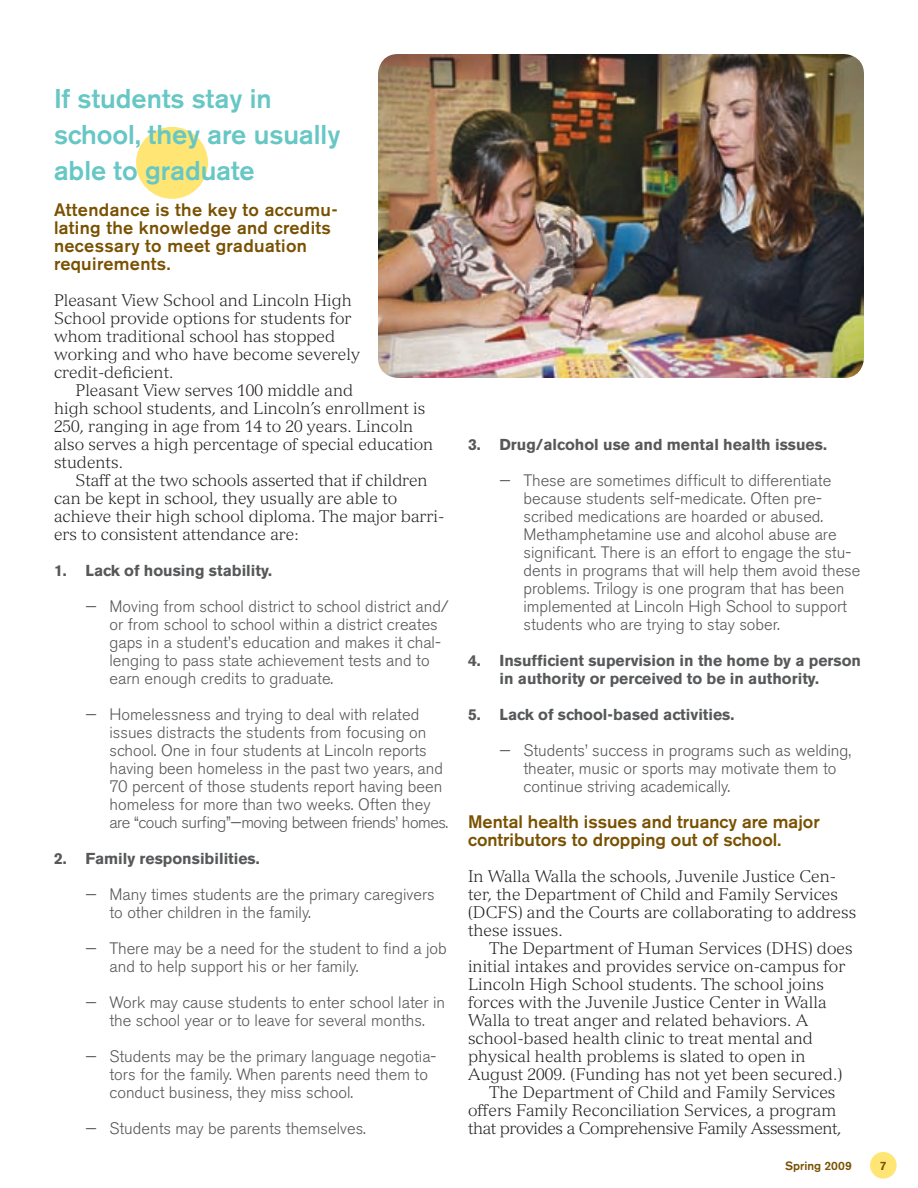
<style>
.page{position:relative;width:918px;height:1188px;background:#fff}
.page>*{position:absolute;margin:0;border:0;box-sizing:border-box;transform-origin:0 0}
.t1{font:500 27px/36px "Akzidenz Grotesk BE";color:#66c7c5}
.t2{font:500 18px/18px "Akzidenz Grotesk BE";letter-spacing:.02em;color:#795100}
.t3{font:500 18px/18px "Akzidenz Grotesk BE";color:#795100}
.t4{font:300 16.5px/18px "Akzidenz Grotesk BE";color:#57585a}
.t5{font:300 16.5px/18px "Versailles LT Std";color:#231f20}
.t6{font:300 16.5px "Versailles LT Std";letter-spacing:-.025em;color:#231f20}
.t7{font:700 15.75px/18px "Akzidenz Grotesk BE";color:#57585a}
.t8{font:500 12px "Akzidenz Grotesk BE";color:#795100}
</style>
<div class="page">
<div style="left:870px;top:1152px;width:27px;height:27px;background:#ffe674;border-radius:50%"></div>
<div style="left:136px;top:127px;width:72px;height:72px;background:#ffe674;border-radius:50%"></div>
<img style="left:378px;top:54px;width:486px;height:324px">
<h1 class="t1" style="left:54px;top:80px;width:288px">If students stay in school, they are usually able to graduate</h1>
<p class="t2" style="left:54px;top:201px;width:285px">Attendance is the key to accumu&shy;lating the knowledge and credits necessary to meet graduation requirements.</p>
<p class="t5" style="left:54px;top:291px;width:307px">Pleasant View School and Lincoln High School provide options for students for whom traditional school has stopped working and who have become severely credit-deficient.</p>
<p class="t5" style="left:54px;top:381px;width:381px;text-indent:22px">Pleasant View serves 100 middle and<br>high school students, and Lincoln’s enrollment is 250, ranging in age from 14 to 20 years. Lincoln also serves a high percentage of special education students.</p>
<p class="t5" style="left:54px;top:471px;width:392px;text-indent:22px">Staff at the two schools asserted that if children can be kept in school, they usually are able to achieve their high school diploma. The major barri&shy;ers to consistent attendance are:</p>
<p class="t7" style="left:54px;top:562px;width:220px">1. Lack of housing stability.</p>
<p class="t4" style="left:110px;top:598px;width:341px;text-indent:-24px">— Moving from school district to school district and/ or from school to school within a district creates gaps in a student’s education and makes it chal&shy;lenging to pass state achievement tests and to earn enough credits to graduate.</p>
<p class="t4" style="left:110px;top:706px;width:340px;text-indent:-24px">— Homelessness and trying to deal with related issues distracts the students from focusing on school. One in four students at Lincoln reports having been homeless in the past two years, and 70 percent of those students report having been homeless for more than two weeks. Often they are “couch surfing”—moving between friends’ homes.</p>
<p class="t7" style="left:54px;top:850px;width:207px">2. Family responsibilities.</p>
<p class="t4" style="left:110px;top:886px;width:327px;text-indent:-24px">— Many times students are the primary caregivers to other children in the family.</p>
<p class="t4" style="left:110px;top:940px;width:339px;text-indent:-24px">— There may be a need for the student to find a job and to help support his or her family.</p>
<p class="t4" style="left:85px;top:994px;width:361px;text-align:center">— Work may cause students to enter school later in the school year or to leave for several months.</p>
<p class="t4" style="left:110px;top:1048px;width:328px;text-indent:-24px">— Students may be the primary language negotia&shy;tors for the family. When parents need them to conduct business, they miss school.</p>
<p class="t4" style="left:85px;top:1120px;width:282px">— Students may be parents themselves.</p>
<p class="t7" style="left:468px;top:436px;width:360px">3. Drug/alcohol use and mental health issues.</p>
<p class="t4" style="left:524px;top:472px;width:338px;text-indent:-24px">— These are sometimes difficult to differentiate because students self-medicate. Often pre&shy;scribed medications are hoarded or abused.<br>Methamphetamine use and alcohol abuse are significant. There is an effort to engage the stu&shy;dents in programs that will help them avoid these problems. Trilogy is one program that has been implemented at Lincoln High School to support students who are trying to stay sober.</p>
<p class="t7" style="left:500px;top:652px;width:363px;text-indent:-32px">4. Insufficient supervision in the home by a person in authority or perceived to be in authority.</p>
<p class="t7" style="left:468px;top:706px;width:268px">5. Lack of school-based activities.</p>
<p class="t4" style="left:524px;top:742px;width:329px;text-indent:-24px">— Students’ success in programs such as welding, theater, music or sports may motivate them to continue striving academically.</p>
<p class="t3" style="left:468px;top:813px;width:353px">Mental health issues and truancy are major contributors to dropping out of school.</p>
<p class="t5" style="left:468px;top:867px;width:390px">In Walla Walla the schools, Juvenile Justice Cen&shy;ter, the Department of Child and Family Services (DCFS) and the Courts are collaborating to address these issues.</p>
<p class="t5" style="left:490px;top:939px;width:365px">The Department of Human Services (DHS) does</p>
<p class="t5" style="left:468px;top:957px;width:379px">initial intakes and provides service on-campus for</p>
<p class="t5" style="left:468px;top:975px;width:358px">Lincoln High School students. The school joins</p>
<p class="t5" style="left:468px;top:993px;width:360px">forces with the Juvenile Justice Center in Walla</p>
<p class="t5" style="left:468px;top:1011px;width:342px">Walla to treat anger and related behaviors. A</p>
<p class="t5" style="left:468px;top:1029px;width:347px">school-based health clinic to treat mental and</p>
<p class="t5" style="left:468px;top:1047px;width:339px">physical health problems is slated to open in</p>
<p class="t5" style="left:468px;top:1065px;width:376px">August 2009. (Funding has not yet been secured.)</p>
<p class="t5" style="left:490px;top:1083px;width:348px">The Department of Child and Family Services</p>
<p class="t5" style="left:468px;top:1101px;width:370px">offers Family Reconciliation Services, a program</p>
<p class="t6" style="left:468px;top:1118px;width:375px">that provides a Comprehensive Family Assessment,</p>
<p class="t8" style="left:785px;top:1158px;width:68px">Spring 2009</p>
<p class="t8" style="left:880px;top:1158px;width:8px">7</p>
</div>
